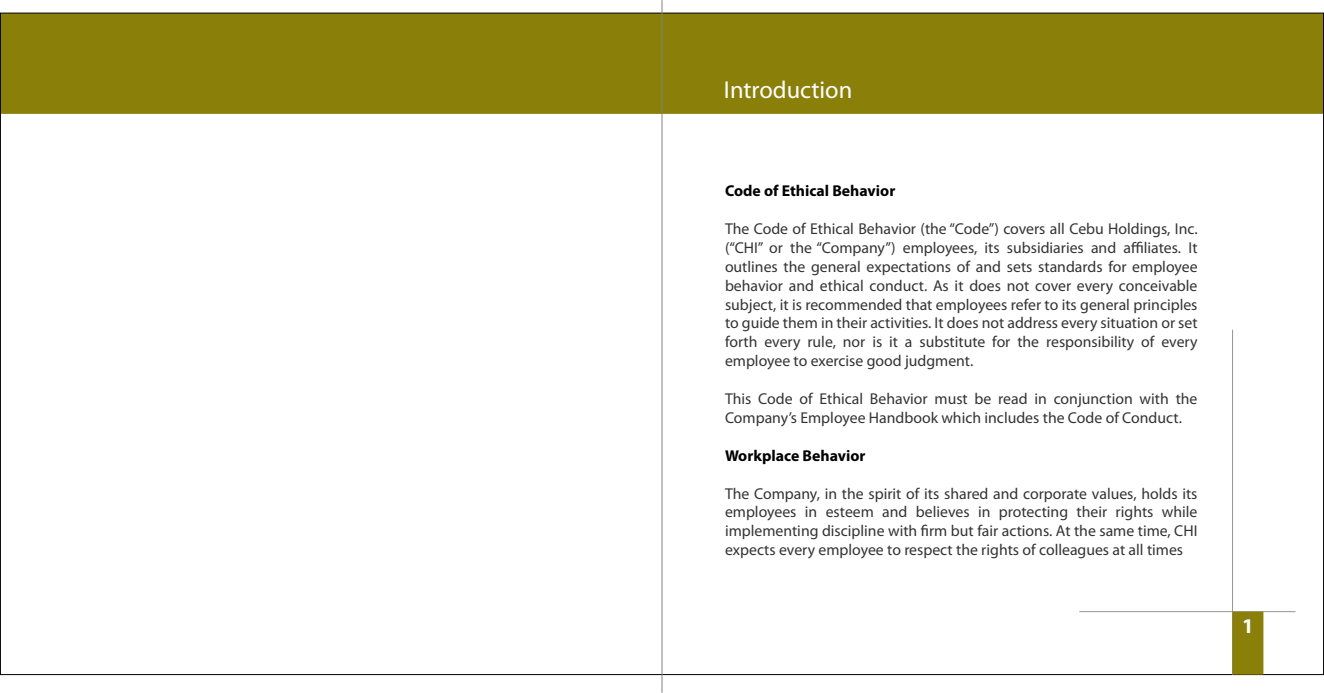
<style>
.page{position:relative;width:1324px;height:693px;background:#fff}
.page>*{position:absolute;margin:0;border:0;box-sizing:border-box;transform-origin:0 0}
.t1{font:24.5px "Myriad Pro";color:#fff}
.t2{font:700 21px "Myriad Pro";color:#fff}
.t3{font:15.75px/18.9px "Myriad Pro";color:#333;text-align:justify}
.t4{font:700 15.75px "Myriad Pro";color:#000}
</style>
<div class="page">
<div style="left:0;top:13px;width:1323px;height:101px;background:#8a7f09"></div>
<svg style="left:661px;top:0;width:2px;height:693px"></svg>
<svg style="left:1079px;top:329px;width:217px;height:346px"></svg>
<div style="left:1232px;top:612px;width:31px;height:63px;background:#8a7f09"></div>
<h1 class="t1" style="left:724px;top:77px;width:130px">Introduction</h1>
<p class="t4" style="left:725px;top:182px;width:172px">Code of Ethical Behavior</p>
<p class="t3" style="left:725px;top:220px;width:474px">The Code of Ethical Behavior (the “Code”) covers all Cebu Holdings, Inc. (“CHI” or the “Company”) employees, its subsidiaries and affiliates. It outlines the general expectations of and sets standards for employee behavior and ethical conduct. As it does not cover every conceivable subject, it is recommended that employees refer to its general principles to guide them in their activities. It does not address every situation or set forth every rule, nor is it a substitute for the responsibility of every employee to exercise good judgment.</p>
<p class="t3" style="left:725px;top:390px;width:474px">This Code of Ethical Behavior must be read in conjunction with the<br>Company’s Employee Handbook which includes the Code of Conduct.</p>
<p class="t4" style="left:725px;top:447px;width:142px">Workplace Behavior</p>
<p class="t3" style="left:725px;top:484px;width:474px">The Company, in the spirit of its shared and corporate values, holds its employees in esteem and believes in protecting their rights while implementing discipline with firm but fair actions. At the same time, CHI expects every employee to respect the rights of colleagues at all times</p>
<h2 class="t2" style="left:1242px;top:614px;width:13px">1</h2>
</div>
